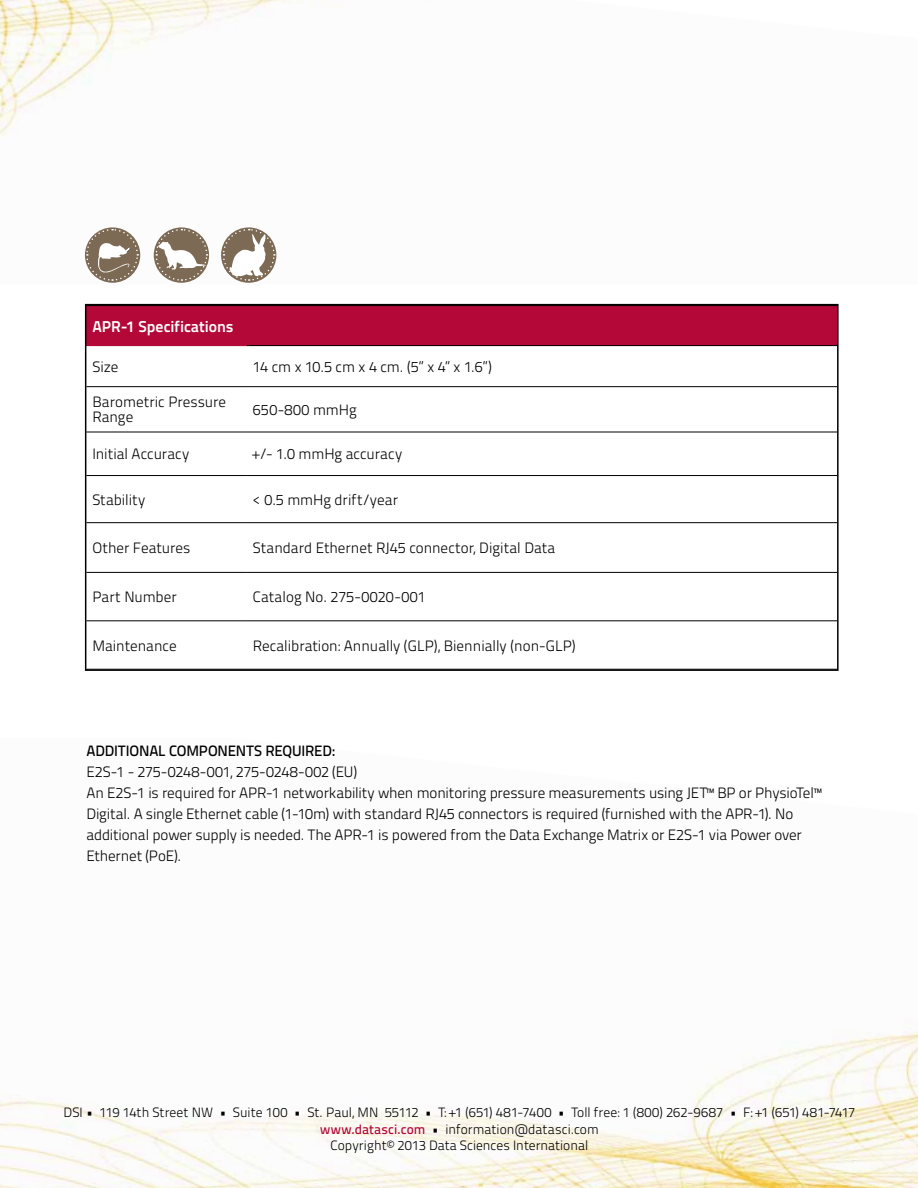
<style>
.page{position:relative;width:918px;height:1188px;background:#fff}
.page>*{position:absolute;margin:0;border:0;box-sizing:border-box;transform-origin:0 0}
.t1{font:15.75px "Titillium Text 25 L 800 wt";color:#fff}
.t2{font:15px/21px "Titillium Text 25 L 250 wt";letter-spacing:-.005em;color:#000}
.t3{font:15px "Titillium Text 25 L 600 wt";letter-spacing:-.01em;color:#000}
.t4{font:13.5px/16.5px "Titillium Text 25 L 250 wt";color:#000;text-align:center}
.s1{font-family:"Titillium Text 25 L 600 wt";color:#b30838}
</style>
<div class="page">
<img style="left:0;top:1032px;width:918px;height:156px">
<img style="left:0;top:0;width:313px;height:283px">
<div style="left:86px;top:306px;width:751px;height:40px;background:#b30838"></div>
<hr style="left:247px;top:345px;width:590px;height:1px;background:#000">
<hr style="left:86px;top:386px;width:161px;height:1px;background:#000">
<hr style="left:247px;top:386px;width:590px;height:1px;background:#000">
<hr style="left:86px;top:432px;width:161px;height:1px;background:#000">
<hr style="left:247px;top:432px;width:590px;height:1px;background:#000">
<hr style="left:86px;top:475px;width:161px;height:1px;background:#000">
<hr style="left:247px;top:475px;width:590px;height:1px;background:#000">
<hr style="left:86px;top:522px;width:161px;height:1px;background:#000">
<hr style="left:247px;top:522px;width:590px;height:1px;background:#000">
<hr style="left:86px;top:572px;width:161px;height:1px;background:#000">
<hr style="left:247px;top:572px;width:590px;height:1px;background:#000">
<hr style="left:86px;top:621px;width:161px;height:1px;background:#000">
<hr style="left:247px;top:621px;width:590px;height:1px;background:#000">
<div style="left:85px;top:304px;width:754px;height:367px;border:2px solid #000"></div>
<svg style="left:85px;top:228px;width:54px;height:54px"></svg>
<svg style="left:155px;top:228px;width:53px;height:54px"></svg>
<svg style="left:222px;top:228px;width:53px;height:54px"></svg>
<p class="t1" style="left:92px;top:314px;width:143px">APR-1 Specifications</p>
<p class="t2" style="left:92px;top:355px;width:28px">Size</p>
<p class="t2" style="left:253px;top:355px;width:241px">14 cm x 10.5 cm x 4 cm. (5” x 4” x 1.6”)</p>
<p class="t2" style="left:92px;top:394px;width:135px;line-height:15px">Barometric Pressure<br>Range</p>
<p class="t2" style="left:253px;top:398px;width:105px">650-800 mmHg</p>
<p class="t2" style="left:92px;top:443px;width:98px">Initial Accuracy</p>
<p class="t2" style="left:253px;top:443px;width:151px">+/- 1.0 mmHg accuracy</p>
<p class="t2" style="left:92px;top:488px;width:54px">Stability</p>
<p class="t2" style="left:253px;top:488px;width:147px">&lt; 0.5 mmHg drift/year</p>
<p class="t2" style="left:92px;top:537px;width:100px">Other Features</p>
<p class="t2" style="left:253px;top:537px;width:304px">Standard Ethernet RJ45 connector, Digital Data</p>
<p class="t2" style="left:92px;top:586px;width:86px">Part Number</p>
<p class="t2" style="left:253px;top:586px;width:174px">Catalog No. 275-0020-001</p>
<p class="t2" style="left:92px;top:634px;width:86px">Maintenance</p>
<p class="t2" style="left:253px;top:634px;width:324px">Recalibration: Annually (GLP), Biennially (non-GLP)</p>
<p class="t3" style="left:86px;top:739px;width:250px">ADDITIONAL COMPONENTS REQUIRED:</p>
<p class="t2" style="left:86px;top:760px;width:737px">E2S-1 - 275-0248-001, 275-0248-002 (EU)<br>An E2S-1 is required for APR-1 networkability when monitoring pressure measurements using JET™ BP or PhysioTel™ Digital. A single Ethernet cable (1-10m) with standard RJ45 connectors is required (furnished with the APR-1). No additional power supply is needed. The APR-1 is powered from the Data Exchange Matrix or E2S-1 via Power over Ethernet (PoE).</p>
<p class="t4" style="left:64px;top:1104px;width:793px">DSI • 119 14th Street NW • Suite 100 • St. Paul, MN 55112 • T: +1 (651) 481-7400 • Toll free: 1 (800) 262-9687 • F: +1 (651) 481-7417 <span class="s1">www.datasci.com</span> • information@datasci.com<br>Copyright© 2013 Data Sciences International</p>
</div>
